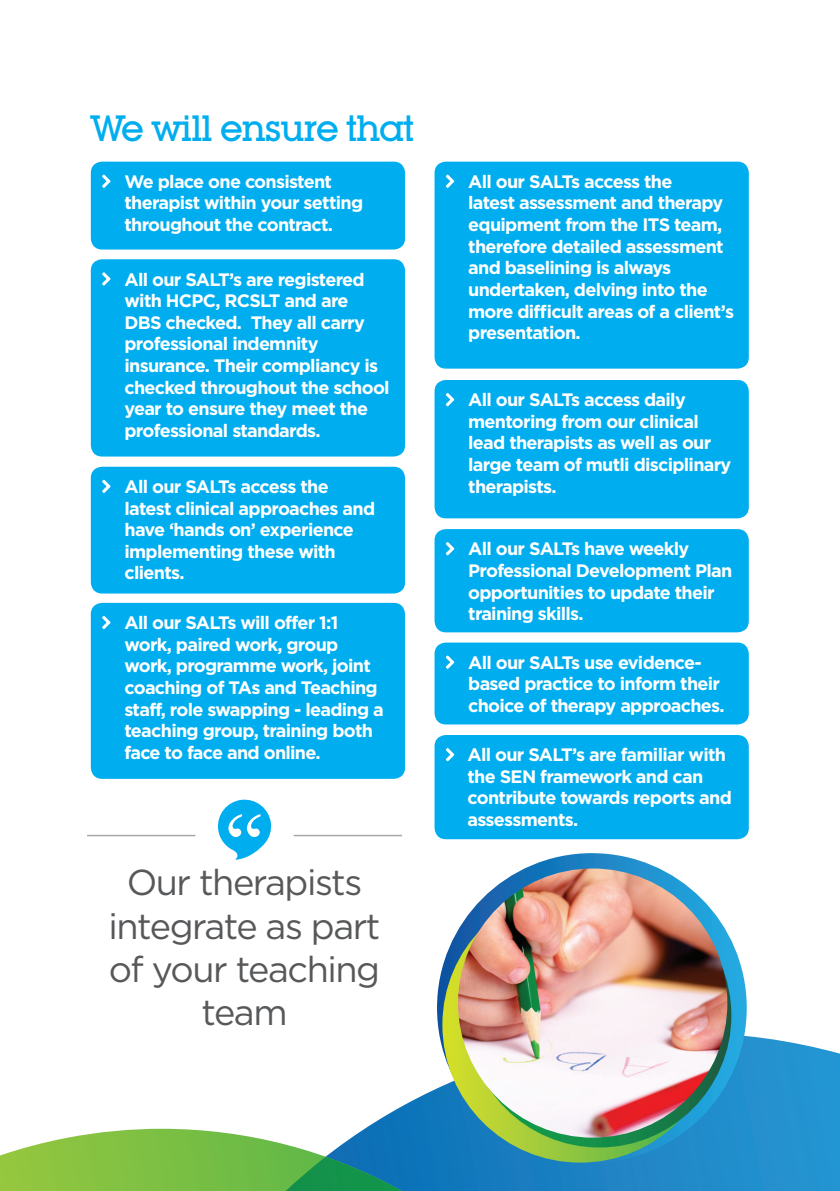
<style>
.page{position:relative;width:840px;height:1191px;background:#fff}
.page>*{position:absolute;margin:0;border:0;box-sizing:border-box;transform-origin:0 0}
.t1{font:36px/43.2px "Gotham";letter-spacing:-.04em;color:#57585a;text-align:center}
.t2{font:500 36px "Lubalin Graph IT Cby BT";letter-spacing:-.04em;color:#00aeef}
.t3{font:700 18px/21.6px "Gotham";letter-spacing:-.04em;color:#fff}
</style>
<div class="page">
<svg style="left:366px;top:1032px;width:473px;height:159px"></svg>
<svg style="left:0;top:1128px;width:402px;height:63px;background:#7bbd6c"></svg>
<svg style="left:437px;top:853px;width:309px;height:309px;background:#1f89c6"></svg>
<svg style="left:442px;top:887px;width:275px;height:275px;background:#afcf36"></svg>
<svg style="left:467px;top:883px;width:264px;height:264px;background:#247e4d"></svg>
<img style="left:458px;top:868px;width:269px;height:269px;border-radius:135px">
<hr style="left:87px;top:835px;width:108px;height:1px;background:#a8a9ad">
<hr style="left:293px;top:835px;width:109px;height:1px;background:#a8a9ad">
<svg style="left:217px;top:799px;width:54px;height:60px"></svg>
<div style="left:91px;top:162px;width:314px;height:87px;background:#00aeef;border-radius:11px"></div>
<svg style="left:102px;top:175px;width:8px;height:13px"></svg>
<div style="left:434px;top:162px;width:314px;height:207px;background:#00aeef;border-radius:11px"></div>
<svg style="left:445px;top:175px;width:9px;height:13px"></svg>
<div style="left:434px;top:380px;width:314px;height:138px;background:#00aeef;border-radius:11px"></div>
<svg style="left:445px;top:393px;width:9px;height:13px"></svg>
<div style="left:434px;top:529px;width:314px;height:103px;background:#00aeef;border-radius:11px"></div>
<svg style="left:445px;top:542px;width:9px;height:13px"></svg>
<div style="left:434px;top:642px;width:314px;height:82px;background:#00aeef;border-radius:11px"></div>
<svg style="left:445px;top:655px;width:9px;height:14px"></svg>
<div style="left:434px;top:735px;width:314px;height:104px;background:#00aeef;border-radius:11px"></div>
<svg style="left:445px;top:748px;width:9px;height:13px"></svg>
<div style="left:91px;top:259px;width:314px;height:197px;background:#00aeef;border-radius:11px"></div>
<svg style="left:102px;top:272px;width:8px;height:13px"></svg>
<div style="left:91px;top:467px;width:314px;height:126px;background:#00aeef;border-radius:11px"></div>
<svg style="left:102px;top:480px;width:8px;height:13px"></svg>
<div style="left:91px;top:603px;width:314px;height:176px;background:#00aeef;border-radius:11px"></div>
<svg style="left:102px;top:616px;width:8px;height:13px"></svg>
<h1 class="t2" style="left:91px;top:106px;width:325px">We will ensure that</h1>
<p class="t3" style="left:124px;top:170px;width:240px">We place one consistent therapist within your setting throughout the contract.</p>
<p class="t3" style="left:468px;top:170px;width:267px">All our SALTs access the<br>latest assessment and therapy equipment from the ITS team, therefore detailed assessment and baselining is always undertaken, delving into the more difficult areas of a client’s presentation.</p>
<p class="t3" style="left:124px;top:268px;width:266px">All our SALT’s are registered with HCPC, RCSLT and are<br>DBS checked. They all carry professional indemnity insurance. Their compliancy is checked throughout the school year to ensure they meet the professional standards.</p>
<p class="t3" style="left:468px;top:388px;width:264px">All our SALTs access daily mentoring from our clinical lead therapists as well as our large team of mutli disciplinary therapists.</p>
<p class="t3" style="left:124px;top:475px;width:252px">All our SALTs access the latest clinical approaches and have ‘hands on’ experience implementing these with clients.</p>
<p class="t3" style="left:124px;top:611px;width:261px">All our SALTs will offer 1:1 work, paired work, group work, programme work, joint coaching of TAs and Teaching staff, role swapping - leading a teaching group, training both face to face and online.</p>
<p class="t3" style="left:468px;top:537px;width:265px">All our SALTs have weekly<br>Professional Development Plan opportunities to update their training skills.</p>
<p class="t3" style="left:468px;top:651px;width:258px">All our SALTs use evidence&shy;based practice to inform their choice of therapy approaches.</p>
<p class="t3" style="left:467px;top:743px;width:265px">All our SALT’s are familiar with the SEN framework and can contribute towards reports and assessments.</p>
<h1 class="t1" style="left:108px;top:860px;width:273px">Our therapists integrate as part of your teaching team</h1>
</div>
